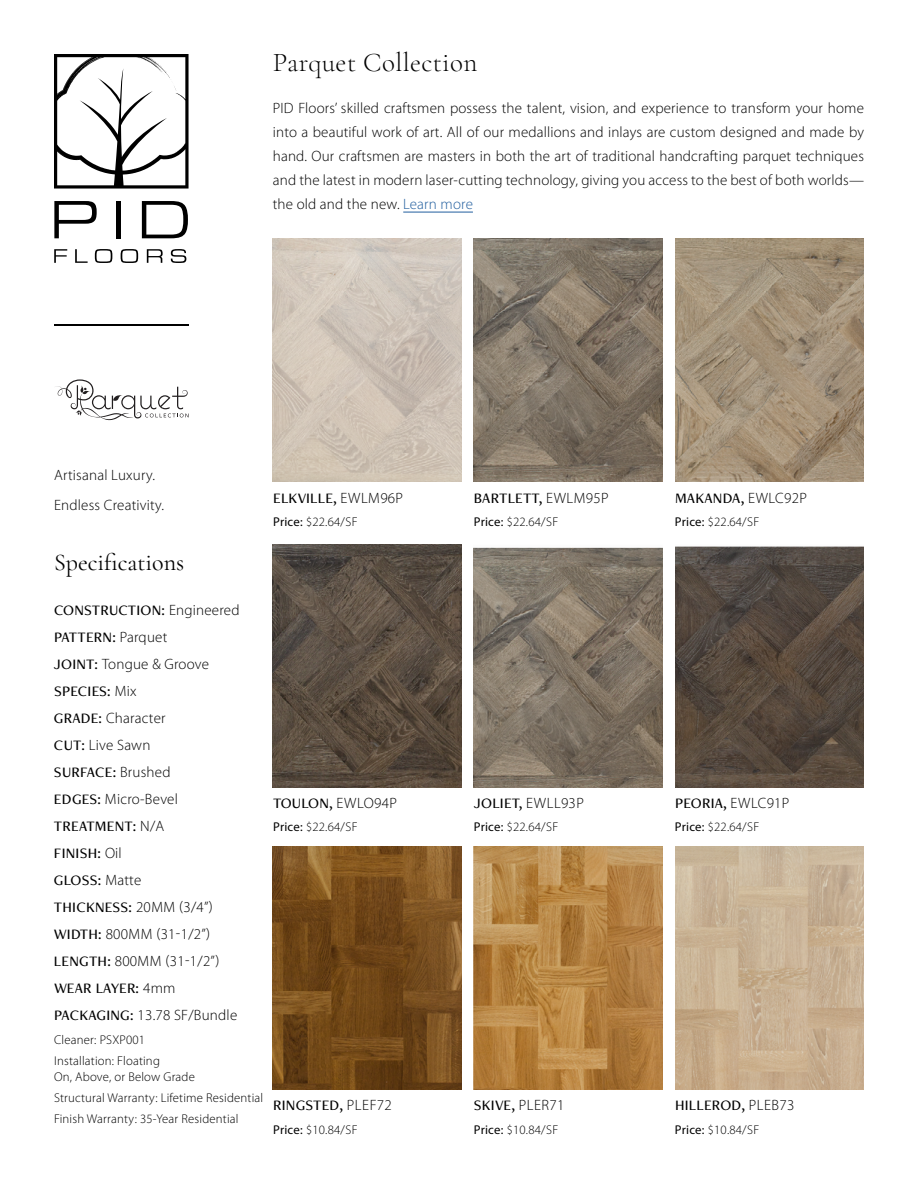
<style>
.page{position:relative;width:918px;height:1188px;background:#fff}
.page>*{position:absolute;margin:0;border:0;box-sizing:border-box;transform-origin:0 0}
.t1{font:300 27px "Cormorant Garamond";letter-spacing:.015em;color:#000}
.t2{font:24px "Cormorant Garamond";color:#000}
.t3{font:300 15px/24px "Myriad Pro";letter-spacing:.015em;color:#000}
.t4{font:500 15px/27px "Freight Neo Pro";letter-spacing:.015em;color:#000}
.t5{font:300 12.75px/21.3px "Myriad Pro";letter-spacing:.015em;color:#000}
.s1{color:#215e9e}
.s2{font-family:"Myriad Pro";font-weight:300}
.s3{font-family:"Freight Neo Pro";font-weight:500}
.s4{font-weight:400}
</style>
<div class="page">
<svg style="left:54px;top:54px;width:135px;height:135px"></svg>
<svg style="left:54px;top:201px;width:43px;height:37px"></svg>
<hr style="left:116px;top:201px;width:4px;height:37px;background:#000">
<svg style="left:142px;top:201px;width:46px;height:37px"></svg>
<svg style="left:54px;top:249px;width:13px;height:14px"></svg>
<svg style="left:75px;top:249px;width:13px;height:14px"></svg>
<svg style="left:95px;top:249px;width:17px;height:14px"></svg>
<svg style="left:121px;top:249px;width:17px;height:14px"></svg>
<svg style="left:147px;top:249px;width:16px;height:14px"></svg>
<svg style="left:171px;top:249px;width:15px;height:14px"></svg>
<svg style="left:55px;top:379px;width:134px;height:41px"></svg>
<hr style="left:54px;top:324px;width:135px;height:1px;background:#000">
<img style="left:273px;top:238px;width:189px;height:244px">
<img style="left:273px;top:544px;width:189px;height:244px">
<img style="left:273px;top:847px;width:189px;height:243px">
<img style="left:474px;top:547px;width:189px;height:241px">
<img style="left:474px;top:847px;width:189px;height:243px">
<img style="left:675px;top:546px;width:189px;height:242px">
<img style="left:675px;top:847px;width:189px;height:243px">
<img style="left:474px;top:238px;width:189px;height:244px">
<img style="left:675px;top:238px;width:189px;height:244px">
<hr style="left:403px;top:212px;width:70px;height:1px;background:#215e9e">
<h1 class="t1" style="left:273px;top:47px;width:206px">Parquet Collection</h1>
<p class="t3" style="left:273px;top:97px;width:593px;text-align:justify">PID Floors’ skilled craftsmen possess the talent, vision, and experience to transform your home into a beautiful work of art. All of our medallions and inlays are custom designed and made by hand. Our craftsmen are masters in both the art of traditional handcrafting parquet techniques and the latest in modern laser-cutting technology, giving you access to the best of both worlds— the old and the new. <span class="s1">Learn more</span></p>
<p class="t3" style="left:54px;top:460px;width:112px;line-height:30px">Artisanal Luxury.<br>Endless Creativity.</p>
<h2 class="t2" style="left:54px;top:547px;width:132px">Specifications</h2>
<p class="t4" style="left:54px;top:596px;width:187px">CONSTRUCTION: <span class="s2">Engineered<br></span>PATTERN: <span class="s2">Parquet</span></p>
<p class="t3" style="left:54px;top:652px;width:157px"><span class="s3">JOINT:</span> Tongue &amp; Groove</p>
<p class="t4" style="left:54px;top:677px;width:84px">SPECIES: <span class="s2">Mix</span></p>
<p class="t3" style="left:54px;top:704px;width:113px;line-height:27px"><span class="s3">GRADE:</span> Character<br><span class="s3">CUT:</span> Live Sawn</p>
<p class="t4" style="left:54px;top:758px;width:118px">SURFACE: <span class="s2">Brushed</span></p>
<p class="t3" style="left:54px;top:787px;width:125px"><span class="s3">EDGES:</span> Micro-Bevel</p>
<p class="t4" style="left:54px;top:812px;width:160px">TREATMENT: <span class="s2">N/A<br></span>FINISH: <span class="s2">Oil<br></span>GLOSS: <span class="s2">Matte<br></span>THICKNESS: <span class="s2">20MM (3/4”)</span></p>
<p class="t3" style="left:54px;top:920px;width:167px;line-height:27px"><span class="s3">WIDTH:</span> 800MM (31-1/2”)<br><span class="s3">LENGTH:</span> 800MM (31-1/2”)</p>
<p class="t4" style="left:54px;top:974px;width:123px">WEAR LAYER: <span class="s2">4mm</span></p>
<p class="t3" style="left:54px;top:1003px;width:185px"><span class="s3">PACKAGING:</span> 13.78 SF/Bundle</p>
<p class="t5" style="left:54px;top:1029px;width:107px">Cleaner: PSXP001<br>Installation: Floating</p>
<p class="t5" style="left:54px;top:1066px;width:211px">On, Above, or Below Grade<br>Structural Warranty: Lifetime Residential<br>Finish Warranty: 35-Year Residential</p>
<p class="t4" style="left:273px;top:484px;width:131px">ELKVILLE, <span class="s2">EWLM96P</span></p>
<p class="t5" style="left:273px;top:512px;width:86px"><span class="s4">Price:</span> $22.64/SF</p>
<p class="t4" style="left:273px;top:789px;width:125px">TOULON, <span class="s2">EWLO94P</span></p>
<p class="t5" style="left:273px;top:817px;width:86px"><span class="s4">Price:</span> $22.64/SF</p>
<p class="t4" style="left:273px;top:1091px;width:120px">RINGSTED, <span class="s2">PLEF72</span></p>
<p class="t5" style="left:273px;top:1120px;width:86px"><span class="s4">Price:</span> $10.84/SF</p>
<p class="t4" style="left:474px;top:484px;width:136px">BARTLETT, <span class="s2">EWLM95P</span></p>
<p class="t4" style="left:675px;top:484px;width:133px">MAKANDA, <span class="s2">EWLC92P</span></p>
<p class="t5" style="left:474px;top:512px;width:86px"><span class="s4">Price:</span> $22.64/SF</p>
<p class="t5" style="left:675px;top:512px;width:86px"><span class="s4">Price:</span> $22.64/SF</p>
<p class="t4" style="left:474px;top:789px;width:111px">JOLIET, <span class="s2">EWLL93P</span></p>
<p class="t5" style="left:474px;top:817px;width:86px"><span class="s4">Price:</span> $22.64/SF</p>
<p class="t4" style="left:675px;top:789px;width:116px">PEORIA, <span class="s2">EWLC91P</span></p>
<p class="t5" style="left:675px;top:817px;width:86px"><span class="s4">Price:</span> $22.64/SF</p>
<p class="t4" style="left:474px;top:1091px;width:92px">SKIVE, <span class="s2">PLER71</span></p>
<p class="t5" style="left:474px;top:1120px;width:86px"><span class="s4">Price:</span> $10.84/SF</p>
<p class="t4" style="left:675px;top:1091px;width:121px">HILLEROD, <span class="s2">PLEB73</span></p>
<p class="t5" style="left:675px;top:1120px;width:86px"><span class="s4">Price:</span> $10.84/SF</p>
</div>
